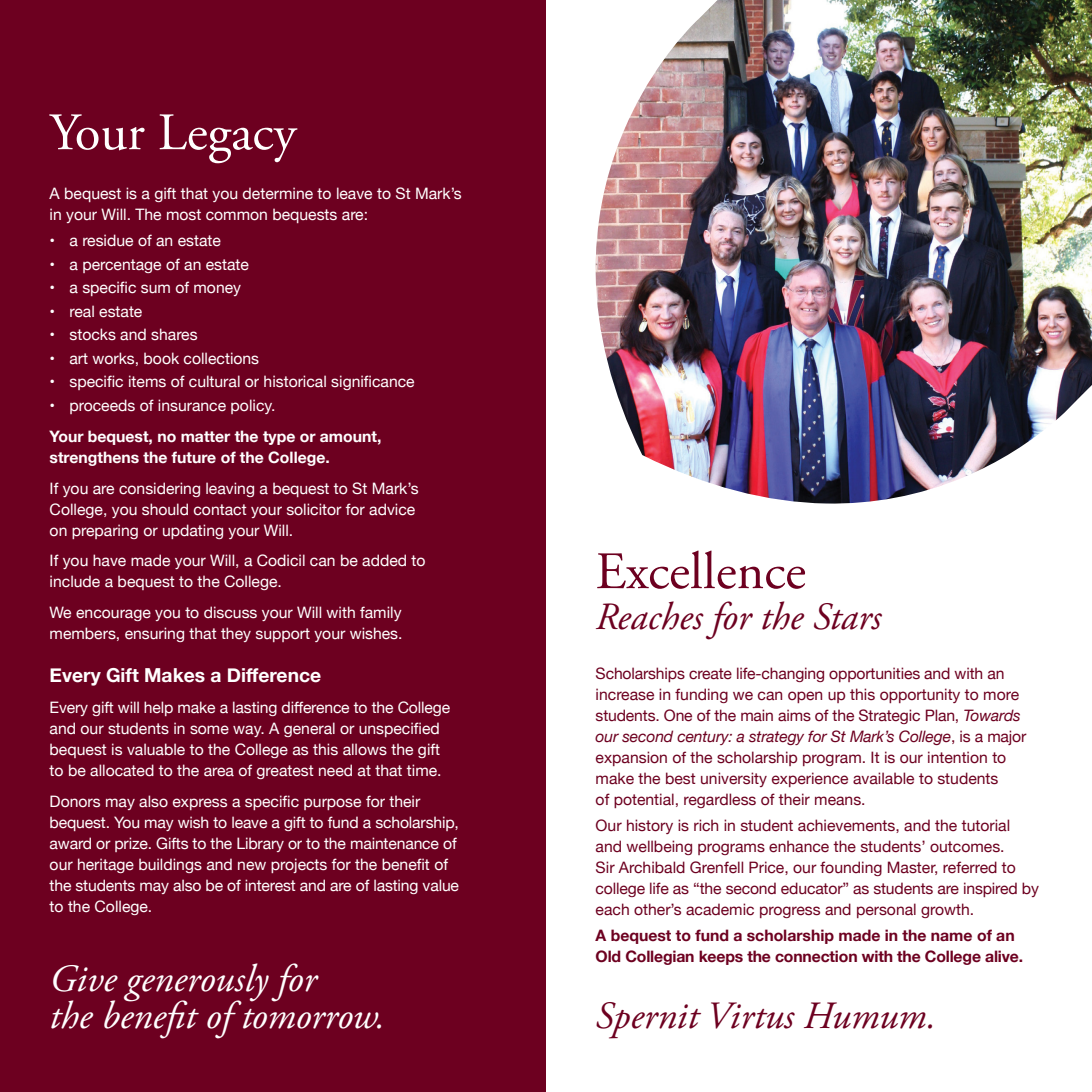
<style>
.page{position:relative;width:1092px;height:1092px;background:#fff}
.page>*{position:absolute;margin:0;border:0;box-sizing:border-box;transform-origin:0 0}
.t1{font:52.5px "Adobe Garamond Pro";color:#fff}
.t2{font:52.5px "Adobe Garamond Pro";color:#6d0020}
.t3{font:italic 38.5px/36.8px "Adobe Garamond Pro";color:#fff}
.t4{font:italic 38.5px "Adobe Garamond Pro";color:#6d0020}
.t5{font:700 19.25px "Helvetica Neue";color:#fff}
.t6{font:15.75px/21px "Helvetica Neue";color:#fff}
.t7{font:15.75px/21px "Helvetica Neue";color:#6d0020}
.t8{font:700 15.75px/21px "Helvetica Neue";letter-spacing:-.01em;color:#6d0020}
.t9{font:700 15.75px/21px "Helvetica Neue";color:#fff}
.s1{font-style:italic}
</style>
<div class="page">
<div style="left:0;top:0;width:546px;height:1091px;background:#6d0020"></div>
<img style="left:595px;top:0;width:496px;height:504px">
<h1 class="t1" style="left:50px;top:101px;width:248px">Your Legacy</h1>
<p class="t6" style="left:50px;top:184px;width:413px">A bequest is a gift that you determine to leave to St Mark’s in your Will. The most common bequests are:</p>
<p class="t6" style="left:50px;top:231px;width:173px">• a residue of an estate</p>
<p class="t6" style="left:50px;top:254px;width:201px">• a percentage of an estate</p>
<p class="t6" style="left:50px;top:278px;width:193px">• a specific sum of money</p>
<p class="t6" style="left:50px;top:301px;width:94px">• real estate</p>
<p class="t6" style="left:50px;top:325px;width:149px">• stocks and shares</p>
<p class="t6" style="left:50px;top:348px;width:211px">• art works, book collections</p>
<p class="t6" style="left:50px;top:372px;width:366px">• specific items of cultural or historical significance</p>
<p class="t6" style="left:50px;top:395px;width:227px">• proceeds of insurance policy.</p>
<p class="t9" style="left:50px;top:426px;width:333px">Your bequest, no matter the type or amount, strengthens the future of the College.</p>
<p class="t6" style="left:50px;top:478px;width:370px">If you are considering leaving a bequest to St Mark’s<br>College, you should contact your solicitor for advice on preparing or updating your Will.</p>
<p class="t6" style="left:50px;top:551px;width:377px">If you have made your Will, a Codicil can be added to include a bequest to the College.</p>
<p class="t6" style="left:50px;top:603px;width:354px">We encourage you to discuss your Will with family members, ensuring that they support your wishes.</p>
<p class="t5" style="left:50px;top:660px;width:273px">Every Gift Makes a Difference</p>
<p class="t6" style="left:50px;top:697px;width:402px">Every gift will help make a lasting difference to the College and our students in some way. A general or unspecified bequest is valuable to the College as this allows the gift to be allocated to the area of greatest need at that time.</p>
<p class="t6" style="left:50px;top:791px;width:411px">Donors may also express a specific purpose for their bequest. You may wish to leave a gift to fund a scholarship, award or prize. Gifts to the Library or to the maintenance of our heritage buildings and new projects for the benefit of the students may also be of interest and are of lasting value to the College.</p>
<h2 class="t3" style="left:50px;top:961px;width:337px">Give generously for<br>the benefit of tomorrow.</h2>
<h1 class="t2" style="left:595px;top:540px;width:212px">Excellence</h1>
<h2 class="t4" style="left:595px;top:593px;width:287px">Reaches for the Stars</h2>
<p class="t7" style="left:595px;top:664px;width:432px">Scholarships create life-changing opportunities and with an increase in funding we can open up this opportunity to more students. One of the main aims of the Strategic Plan, <span class="s1">Towards our second century: a strategy for St Mark’s College</span>, is a major expansion of the scholarship program. It is our intention to make the best university experience available to students<br>of potential, regardless of their means.</p>
<p class="t7" style="left:595px;top:815px;width:445px">Our history is rich in student achievements, and the tutorial and wellbeing programs enhance the students’ outcomes.<br>Sir Archibald Grenfell Price, our founding Master, referred to college life as “the second educator” as students are inspired by each other’s academic progress and personal growth.</p>
<p class="t8" style="left:595px;top:925px;width:429px">A bequest to fund a scholarship made in the name of an<br>Old Collegian keeps the connection with the College alive.</p>
<h2 class="t4" style="left:595px;top:992px;width:342px">Spernit Virtus Humum.</h2>
</div>
